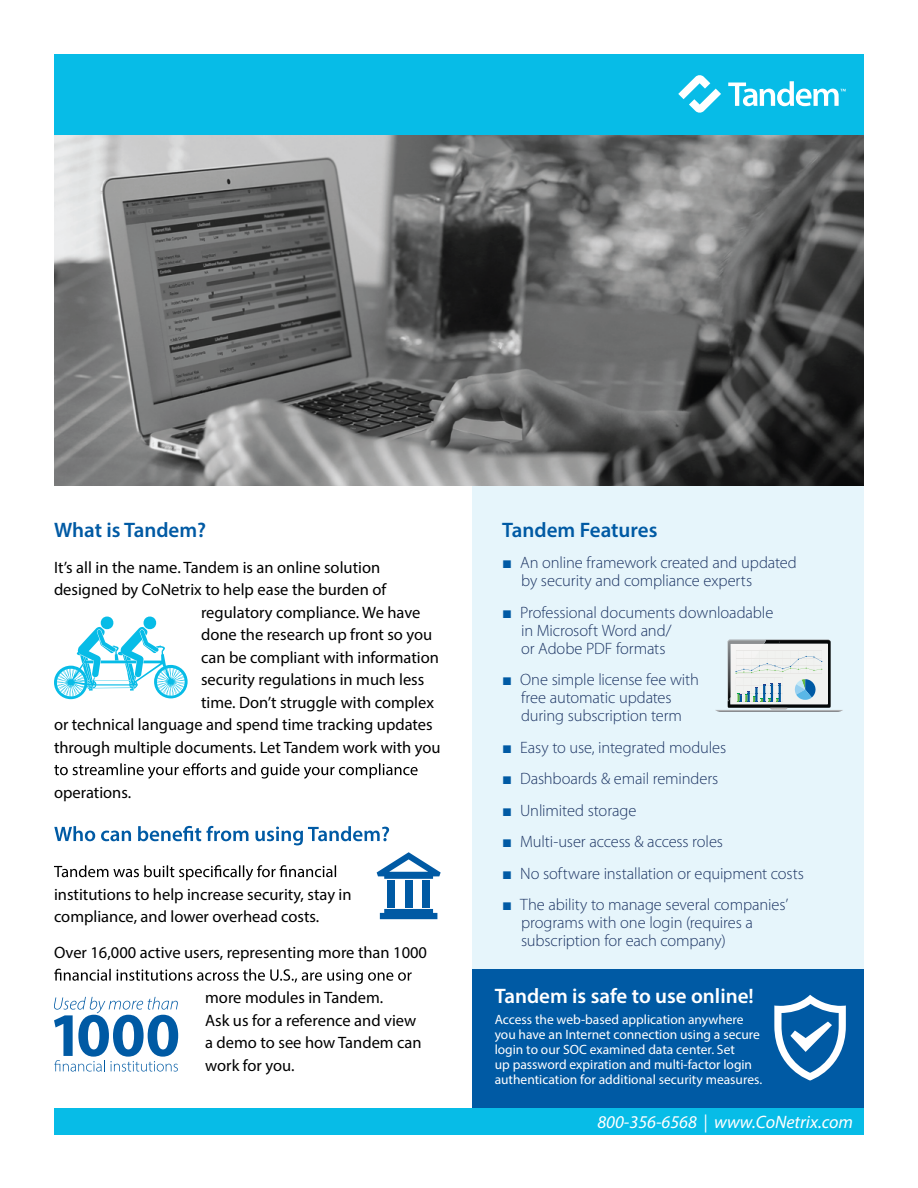
<style>
.page{position:relative;width:918px;height:1188px;background:#fff}
.page>*{position:absolute;margin:0;border:0;box-sizing:border-box;transform-origin:0 0}
.t1{font:600 21px "Myriad Pro";color:#005aa4}
.t2{font:600 21px "Myriad Pro";color:#fff}
.t3{font:italic 18px "Myriad Pro";color:#fff}
.t4{font:16.5px/22.5px "Myriad Pro";color:#000}
.t5{font:300 16.5px/18px "Myriad Pro";letter-spacing:-.01em;color:#1d3564}
.t6{font:13.5px/15px "Myriad Pro";color:#fff}
.s1{font-family:"Arial";font-weight:400;color:#005aa4}
</style>
<div class="page">
<div style="left:472px;top:470px;width:392px;height:648px;background:#e6f5fb"></div>
<div style="left:472px;top:969px;width:392px;height:140px;background:#005aa4"></div>
<div style="left:54px;top:1108px;width:810px;height:28px;background:#07bce7"></div>
<img style="left:54px;top:135px;width:810px;height:351px">
<div style="left:54px;top:54px;width:810px;height:81px;background:#07bce7"></div>
<svg style="left:54px;top:763px;width:364px;height:16px"></svg>
<svg style="left:54px;top:826px;width:335px;height:19px"></svg>
<svg style="left:54px;top:865px;width:282px;height:16px"></svg>
<svg style="left:54px;top:969px;width:358px;height:15px"></svg>
<svg style="left:380px;top:909px;width:57px;height:10px"></svg>
<div style="left:387px;top:880px;width:8px;height:28px;background:#005aa4"></div>
<div style="left:405px;top:880px;width:7px;height:28px;background:#005aa4"></div>
<div style="left:423px;top:880px;width:7px;height:28px;background:#005aa4"></div>
<svg style="left:377px;top:852px;width:64px;height:27px"></svg>
<svg style="left:54px;top:616px;width:134px;height:83px"></svg>
<svg style="left:774px;top:995px;width:72px;height:86px"></svg>
<svg style="left:54px;top:997px;width:124px;height:75px"></svg>
<img style="left:727px;top:640px;width:104px;height:68px">
<svg style="left:715px;top:708px;width:128px;height:4px"></svg>
<div style="left:731px;top:644px;width:96px;height:60px;background:#f1f2f0"></div>
<img style="left:728px;top:640px;width:38px;height:61px">
<svg style="left:731px;top:642px;width:92px;height:60px"></svg>
<svg style="left:678px;top:75px;width:43px;height:38px"></svg>
<svg style="left:728px;top:81px;width:118px;height:25px"></svg>
<p class="t1" style="left:54px;top:516px;width:154px">What is Tandem?</p>
<p class="t4" style="left:54px;top:556px;width:328px">It’s all in the name. Tandem is an online solution</p>
<p class="t4" style="left:54px;top:578px;width:334px">designed by CoNetrix to help ease the burden of</p>
<p class="t4" style="left:201px;top:601px;width:221px">regulatory compliance. We have</p>
<p class="t4" style="left:201px;top:623px;width:233px">done the research up front so you</p>
<p class="t4" style="left:201px;top:646px;width:239px">can be compliant with information</p>
<p class="t4" style="left:201px;top:668px;width:225px">security regulations in much less</p>
<p class="t4" style="left:201px;top:691px;width:234px">time. Don’t struggle with complex</p>
<p class="t4" style="left:54px;top:713px;width:380px">or technical language and spend time tracking updates</p>
<p class="t4" style="left:54px;top:736px;width:388px">through multiple documents. Let Tandem work with you</p>
<p class="t4" style="left:54px;top:781px;width:79px">operations.</p>
<p class="t4" style="left:54px;top:883px;width:299px">institutions to help increase security, stay in compliance, and lower overhead costs.</p>
<p class="t4" style="left:54px;top:941px;width:375px">Over 16,000 active users, representing more than 1000</p>
<p class="t4" style="left:205px;top:986px;width:218px">more modules in Tandem.<br>Ask us for a reference and view a demo to see how Tandem can work for you.</p>
<p class="t1" style="left:502px;top:516px;width:157px">Tandem Features</p>
<p class="t5" style="left:521px;top:553px;width:277px;text-indent:-19px"><span class="s1">■</span> An online framework created and updated by security and compliance experts</p>
<p class="t5" style="left:521px;top:603px;width:254px;text-indent:-19px"><span class="s1">■</span> Professional documents downloadable in Microsoft Word and/<br>or Adobe PDF formats</p>
<p class="t5" style="left:502px;top:670px;width:198px;text-align:center"><span class="s1">■</span> One simple license fee with free automatic updates during subscription term</p>
<p class="t5" style="left:502px;top:738px;width:226px"><span class="s1">■</span> Easy to use, integrated modules</p>
<p class="t5" style="left:502px;top:769px;width:218px"><span class="s1">■</span> Dashboards &amp; email reminders</p>
<p class="t5" style="left:502px;top:801px;width:136px"><span class="s1">■</span> Unlimited storage</p>
<p class="t5" style="left:502px;top:832px;width:222px"><span class="s1">■</span> Multi-user access &amp; access roles</p>
<p class="t5" style="left:502px;top:864px;width:303px"><span class="s1">■</span> No software installation or equipment costs</p>
<p class="t5" style="left:521px;top:895px;width:269px;text-indent:-19px"><span class="s1">■</span> The ability to manage several companies’ programs with one login (requires a subscription for each company)</p>
<p class="t2" style="left:495px;top:982px;width:261px">Tandem is safe to use online!</p>
<p class="t6" style="left:495px;top:1012px;width:269px">Access the web-based application anywhere you have an Internet connection using a secure login to our SOC examined data center. Set<br>up password expiration and multi-factor login authentication for additional security measures.</p>
<p class="t3" style="left:597px;top:1111px;width:257px">800-356-6568 | www.CoNetrix.com</p>
</div>
